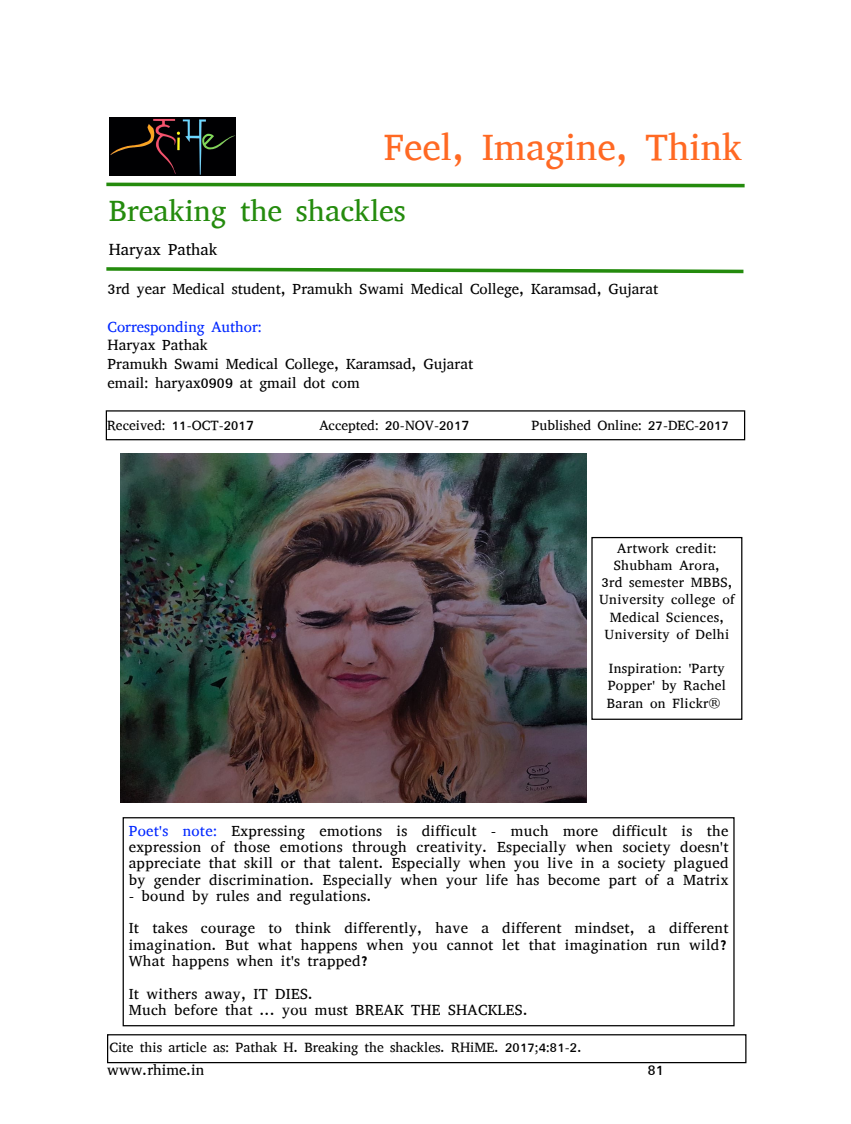
<style>
.page{position:relative;width:851px;height:1124px;background:#fff}
.page>*{position:absolute;margin:0;border:0;box-sizing:border-box;transform-origin:0 0}
.t1{font:37.5px "Abyssinica SIL";color:#ff6923}
.t2{font:30px "Abyssinica SIL";color:#248b0d}
.t3{font:16.25px "Abyssinica SIL";color:#000}
.t4{font:15px/16.2px "Abyssinica SIL";letter-spacing:.02em;color:#000}
.t5{font:15px/18.8px "Abyssinica SIL";color:#000}
.t6{font:15px "Abyssinica SIL";color:#0127ff}
.t7{font:13.75px/17.2px "Abyssinica SIL";letter-spacing:.02em;color:#000;text-align:center}
.t8{font:13.75px "Abyssinica SIL";color:#000}
.s1{font-size:15px}
.s2{color:#0127ff}
</style>
<div class="page">
<div style="left:123px;top:817px;width:611px;height:209px;border:1px solid #000"></div>
<div style="left:107px;top:1033px;width:639px;height:30px;border:1px solid #000"></div>
<svg style="left:106px;top:182px;width:639px;height:6px"></svg>
<img style="left:110px;top:118px;width:126px;height:58px">
<svg style="left:106px;top:267px;width:638px;height:7px"></svg>
<div style="left:106px;top:410px;width:639px;height:30px;border:1px solid #000"></div>
<img style="left:120px;top:453px;width:466px;height:349px">
<div style="left:591px;top:537px;width:151px;height:182px;border:1px solid #000"></div>
<h1 class="t1" style="left:384px;top:128px;width:360px">Feel, Imagine, Think</h1>
<h2 class="t2" style="left:109px;top:196px;width:298px">Breaking the shackles</h2>
<p class="t3" style="left:109px;top:241px;width:110px">Haryax Pathak</p>
<p class="t5" style="left:108px;top:279px;width:552px">3rd year Medical student, Pramukh Swami Medical College, Karamsad, Gujarat</p>
<p class="t6" style="left:108px;top:319px;width:156px">Corresponding Author:</p>
<p class="t5" style="left:108px;top:336px;width:367px">Haryax Pathak<br>Pramukh Swami Medical College, Karamsad, Gujarat email: haryax0909 at gmail dot com</p>
<p class="t8" style="left:107px;top:418px;width:149px">Received: 11-OCT-201<span class="s1">7</span></p>
<p class="t8" style="left:319px;top:418px;width:152px">Accepted: 20-NOV-201<span class="s1">7</span></p>
<p class="t8" style="left:531px;top:418px;width:199px">Published Online: 27-DEC-2017</p>
<p class="t7" style="left:599px;top:539px;width:137px">Artwork credit:<br>Shubham Arora,<br>3rd semester MBBS,<br>University college of<br>Medical Sciences,<br>University of Delhi</p>
<p class="t7" style="left:606px;top:659px;width:121px;text-align:justify">Inspiration: 'Party Popper' by Rachel Baran on Flickr®</p>
<p class="t4" style="left:129px;top:822px;width:601px;text-align:justify"><span class="s2">Poet's note:</span> Expressing emotions is difficult - much more difficult is the expression of those emotions through creativity. Especially when society doesn't appreciate that skill or that talent. Especially when you live in a society plagued by gender discrimination. Especially when your life has become part of a Matrix</p>
<p class="t4" style="left:129px;top:879px;width:601px;line-height:32.5px">- bound by rules and regulations.<br>It takes courage to think differently, have a different mindset, a different</p>
<p class="t4" style="left:129px;top:936px;width:601px">imagination. But what happens when you cannot let that imagination run wild?<br>What happens when it's trapped?</p>
<p class="t4" style="left:129px;top:985px;width:400px">It withers away, IT DIES.<br>Much before that ... you must BREAK THE SHACKLES.</p>
<p class="t8" style="left:109px;top:1040px;width:473px">Cite this article as: Pathak H. Breaking the shackles. RHiME. 2017;4:81-2.</p>
<p class="t5" style="left:107px;top:1060px;width:98px">www.rhime.in</p>
<p class="t4" style="left:647px;top:1061px;width:18px">81</p>
</div>
